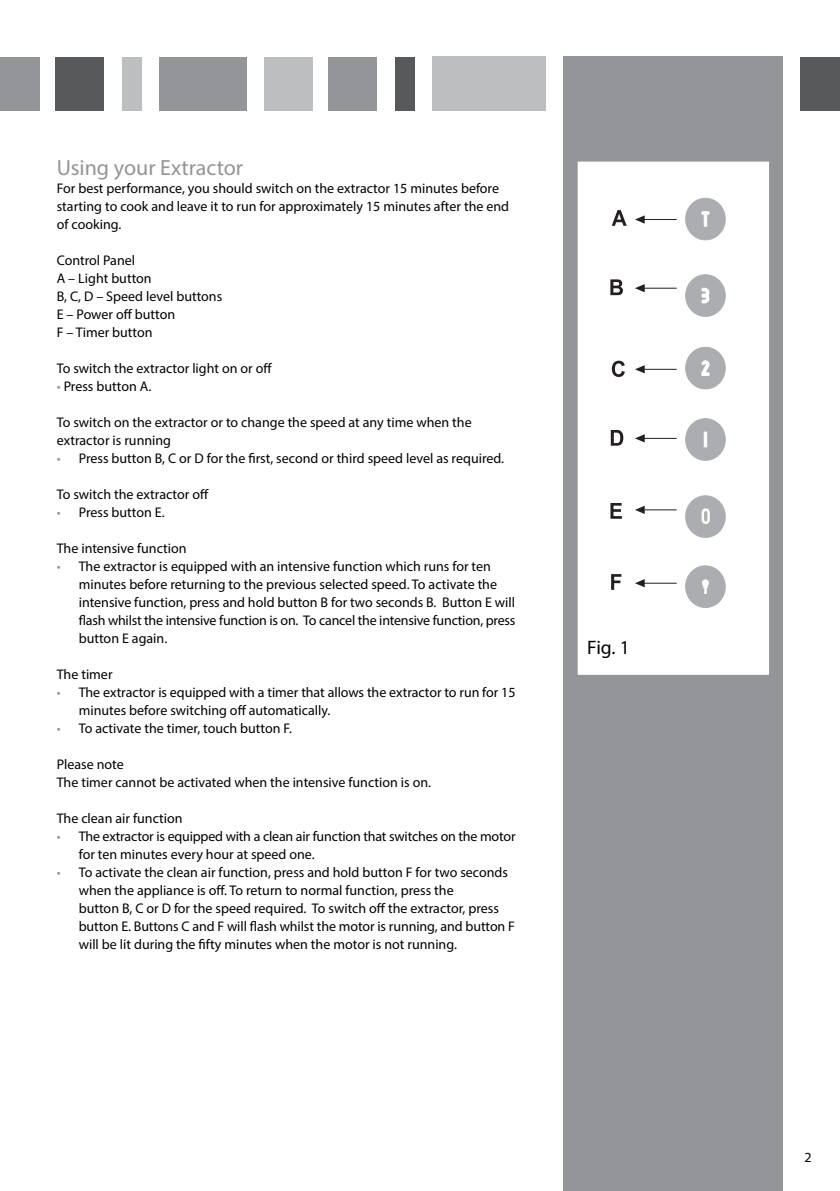
<style>
.page{position:relative;width:840px;height:1191px;background:#fff}
.page>*{position:absolute;margin:0;border:0;box-sizing:border-box;transform-origin:0 0}
.t1{font:22px "Myriad Pro";color:#939598}
.t2{font:19.6px "Myriad Pro";color:#000}
.t3{font:14px/18px "Myriad Pro";color:#000}
.s1{color:#939598}
</style>
<div class="page">
<div style="left:800px;top:57px;width:39px;height:53px;background:#58595b"></div>
<div style="left:563px;top:57px;width:219px;height:1134px;background:#939598"></div>
<div style="left:394px;top:57px;width:20px;height:53px;background:#58595b"></div>
<div style="left:328px;top:57px;width:48px;height:53px;background:#939598"></div>
<div style="left:264px;top:57px;width:48px;height:53px;background:#bcbec0"></div>
<div style="left:159px;top:57px;width:88px;height:53px;background:#939598"></div>
<div style="left:122px;top:57px;width:19px;height:53px;background:#bcbec0"></div>
<div style="left:56px;top:57px;width:48px;height:53px;background:#58595b"></div>
<div style="left:0;top:57px;width:40px;height:53px;background:#939598"></div>
<div style="left:432px;top:57px;width:113px;height:54px;background:#bcbec0"></div>
<div style="left:574px;top:159px;width:197px;height:518px;background:#fff;border:3px solid #939598"></div>
<hr style="left:643px;top:219px;width:33px;height:1px;background:#241f21">
<svg style="left:635px;top:215px;width:9px;height:9px"></svg>
<hr style="left:643px;top:288px;width:33px;height:1px;background:#241f21">
<svg style="left:635px;top:284px;width:9px;height:8px"></svg>
<hr style="left:643px;top:369px;width:33px;height:1px;background:#241f21">
<svg style="left:635px;top:365px;width:9px;height:8px"></svg>
<hr style="left:643px;top:438px;width:33px;height:1px;background:#241f21">
<svg style="left:635px;top:434px;width:9px;height:8px"></svg>
<hr style="left:643px;top:509px;width:33px;height:1px;background:#241f21">
<svg style="left:635px;top:506px;width:9px;height:8px"></svg>
<hr style="left:643px;top:583px;width:33px;height:1px;background:#241f21">
<svg style="left:635px;top:579px;width:9px;height:8px"></svg>
<svg style="left:611px;top:210px;width:15px;height:16px"></svg>
<svg style="left:610px;top:279px;width:12px;height:16px"></svg>
<svg style="left:611px;top:361px;width:13px;height:16px"></svg>
<svg style="left:610px;top:430px;width:13px;height:16px"></svg>
<svg style="left:610px;top:503px;width:11px;height:16px"></svg>
<svg style="left:611px;top:574px;width:10px;height:16px"></svg>
<svg style="left:685px;top:565px;width:41px;height:43px"></svg>
<svg style="left:685px;top:495px;width:41px;height:43px"></svg>
<svg style="left:685px;top:418px;width:41px;height:43px"></svg>
<svg style="left:696px;top:430px;width:18px;height:19px"></svg>
<div style="left:696px;top:430px;width:18px;height:19px;border:1px solid #abadb0;border-radius:50%"></div>
<div style="left:703px;top:432px;width:3px;height:15px;background:#fff;border:1px solid #fff"></div>
<svg style="left:685px;top:346px;width:41px;height:44px"></svg>
<svg style="left:685px;top:274px;width:41px;height:43px"></svg>
<svg style="left:685px;top:197px;width:41px;height:44px"></svg>
<h1 class="t1" style="left:57px;top:154px;width:188px">Using your Extractor</h1>
<p class="t3" style="left:57px;top:179px;width:453px">For best performance, you should switch on the extractor 15 minutes before starting to cook and leave it to run for approximately 15 minutes after the end of cooking.</p>
<p class="t3" style="left:57px;top:251px;width:167px">Control Panel<br>A – Light button<br>B, C, D – Speed level buttons<br>E – Power off button<br>F – Timer button</p>
<p class="t3" style="left:57px;top:359px;width:217px">To switch the extractor light on or off</p>
<p class="t3" style="left:57px;top:377px;width:96px"><span class="s1">•</span> Press button A.</p>
<p class="t3" style="left:57px;top:413px;width:416px">To switch on the extractor or to change the speed at any time when the extractor is running</p>
<p class="t3" style="left:57px;top:449px;width:448px"><span class="s1">•</span> Press button B, C or D for the first, second or third speed level as required.</p>
<p class="t3" style="left:57px;top:485px;width:153px">To switch the extractor off</p>
<p class="t3" style="left:57px;top:503px;width:109px"><span class="s1">•</span> Press button E.</p>
<p class="t3" style="left:57px;top:539px;width:131px">The intensive function</p>
<p class="t3" style="left:79px;top:557px;width:438px;text-indent:-22px"><span class="s1">•</span> The extractor is equipped with an intensive function which runs for ten minutes before returning to the previous selected speed. To activate the intensive function, press and hold button B for two seconds B. Button E will flash whilst the intensive function is on. To cancel the intensive function, press button E again.</p>
<p class="t3" style="left:57px;top:665px;width:57px">The timer</p>
<p class="t3" style="left:79px;top:683px;width:438px;text-indent:-22px"><span class="s1">•</span> The extractor is equipped with a timer that allows the extractor to run for 15 minutes before switching off automatically.</p>
<p class="t3" style="left:57px;top:719px;width:236px"><span class="s1">•</span> To activate the timer, touch button F.</p>
<p class="t3" style="left:57px;top:755px;width:375px">Please note<br>The timer cannot be activated when the intensive function is on.</p>
<p class="t3" style="left:57px;top:809px;width:127px">The clean air function</p>
<p class="t3" style="left:79px;top:827px;width:438px;text-indent:-22px"><span class="s1">•</span> The extractor is equipped with a clean air function that switches on the motor for ten minutes every hour at speed one.</p>
<p class="t3" style="left:79px;top:863px;width:437px;text-indent:-22px"><span class="s1">•</span> To activate the clean air function, press and hold button F for two seconds when the appliance is off. To return to normal function, press the<br>button B, C or D for the speed required. To switch off the extractor, press button E. Buttons C and F will flash whilst the motor is running, and button F will be lit during the fifty minutes when the motor is not running.</p>
<h2 class="t2" style="left:587px;top:635px;width:44px">Fig. 1</h2>
<p class="t3" style="left:804px;top:1148px;width:9px">2</p>
</div>
